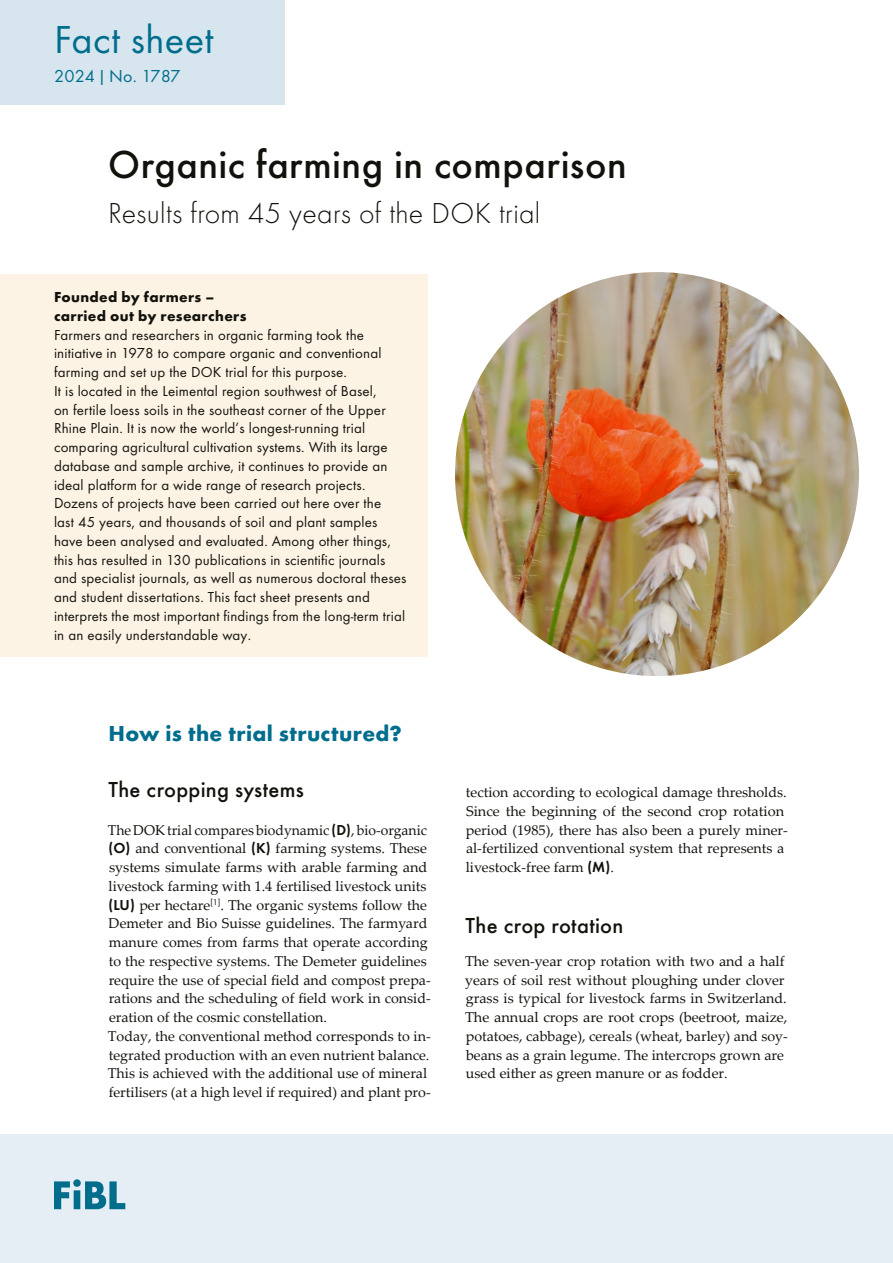
<style>
.page{position:relative;width:893px;height:1263px;background:#fff}
.page>*{position:absolute;margin:0;border:0;box-sizing:border-box;transform-origin:0 0}
.t1{font:500 40.5px "Function Pro";letter-spacing:.01em;color:#12120d}
.t2{font:40.5px "Function Pro";letter-spacing:.01em;color:#006d8d}
.t3{font:300 30px "Function Pro";letter-spacing:.01em;color:#12120d}
.t4{font:500 22.5px "Function Pro";letter-spacing:.01em;color:#12120d}
.t5{font:700 22.5px "Function Pro";letter-spacing:.015em;color:#006d8d}
.t6{font:18px "Function Pro";letter-spacing:.01em;color:#006d8d}
.t7{font:15px/18.8px "Function Pro";letter-spacing:.01em;color:#12120d}
.t8{font:700 15px/18.8px "Function Pro";letter-spacing:.025em;color:#12120d}
.t9{font:14.25px/18.8px "Palatino Linotype";color:#12120d}
.s1{font-family:"Function Pro";font-weight:600;font-size:15px}
</style>
<div class="page">
<div style="left:0;top:1135px;width:893px;height:128px;background:#e4eef4"></div>
<svg style="left:54px;top:1179px;width:71px;height:30px"></svg>
<div style="left:0;top:275px;width:427px;height:44px;background:#fcf3e4"></div>
<div style="left:0;top:319px;width:427px;height:188px;background:#fcf3e4"></div>
<div style="left:0;top:487px;width:427px;height:170px;background:#fcf3e4"></div>
<div style="left:0;top:0;width:285px;height:104px;background:#d7e6ee"></div>
<img style="left:455px;top:272px;width:404px;height:404px;border-radius:202px">
<h1 class="t2" style="left:54px;top:16px;width:161px">Fact sheet</h1>
<p class="t6" style="left:54px;top:65px;width:128px">2024 |No. 1787</p>
<h1 class="t1" style="left:108px;top:140px;width:520px">Organic farming in comparison</h1>
<h2 class="t3" style="left:108px;top:197px;width:434px">Results from 45 years of the DOK trial</h2>
<p class="t8" style="left:54px;top:288px;width:194px">Founded by farmers – carried out by researchers</p>
<p class="t7" style="left:54px;top:325px;width:354px">Farmers and researchers in organic farming took the initiative in 1978 to compare organic and conventional farming and set up the DOK trial for this purpose.<br>It is located in the Leimental region southwest of Basel,<br>on fertile loess soils in the southeast corner of the Upper Rhine Plain. It is now the world’s longest-running trial comparing agricultural cultivation systems. With its large database and sample archive, it continues to provide an ideal platform for a wide range of research projects.<br>Dozens of projects have been carried out here over the<br>last 45 years, and thousands of soil and plant samples have been analysed and evaluated. Among other things, this has resulted in 130 publications in scientific journals and specialist journals, as well as numerous doctoral theses and student dissertations. This fact sheet presents and interprets the most important findings from the long-term trial in an easily understandable way.</p>
<h3 class="t5" style="left:108px;top:720px;width:295px">How is the trial structured?</h3>
<h3 class="t4" style="left:108px;top:776px;width:197px">The cropping systems</h3>
<p class="t9" style="left:108px;top:820px;width:324px">The DOK trial compares biodynamic <span class="s1">(D)</span>, bio-organic <span class="s1">(O)</span> and conventional <span class="s1">(K)</span> farming systems. These systems simulate farms with arable farming and livestock farming with 1.4 fertilised livestock units <span class="s1">(LU)</span> per hectare<sup>[1]</sup>. The organic systems follow the Demeter and Bio Suisse guidelines. The farmyard manure comes from farms that operate according to the respective systems. The Demeter guidelines require the use of special field and compost prepa&shy;rations and the scheduling of field work in consid&shy;eration of the cosmic constellation.<br>Today, the conventional method corresponds to in&shy;tegrated production with an even nutrient balance.<br>This is achieved with the additional use of mineral fertilisers (at a high level if required) and plant pro-</p>
<p class="t9" style="left:466px;top:782px;width:324px">tection according to ecological damage thresholds.<br>Since the beginning of the second crop rotation period (1985), there has also been a purely miner&shy;al-fertilized conventional system that represents a livestock-free farm <span class="s1">(M)</span>.</p>
<h3 class="t4" style="left:466px;top:912px;width:159px">The crop rotation</h3>
<p class="t9" style="left:465px;top:951px;width:324px">The seven-year crop rotation with two and a half years of soil rest without ploughing under clover grass is typical for livestock farms in Switzerland.<br>The annual crops are root crops (beetroot, maize, potatoes, cabbage), cereals (wheat, barley) and soy&shy;beans as a grain legume. The intercrops grown are used either as green manure or as fodder.</p>
</div>
